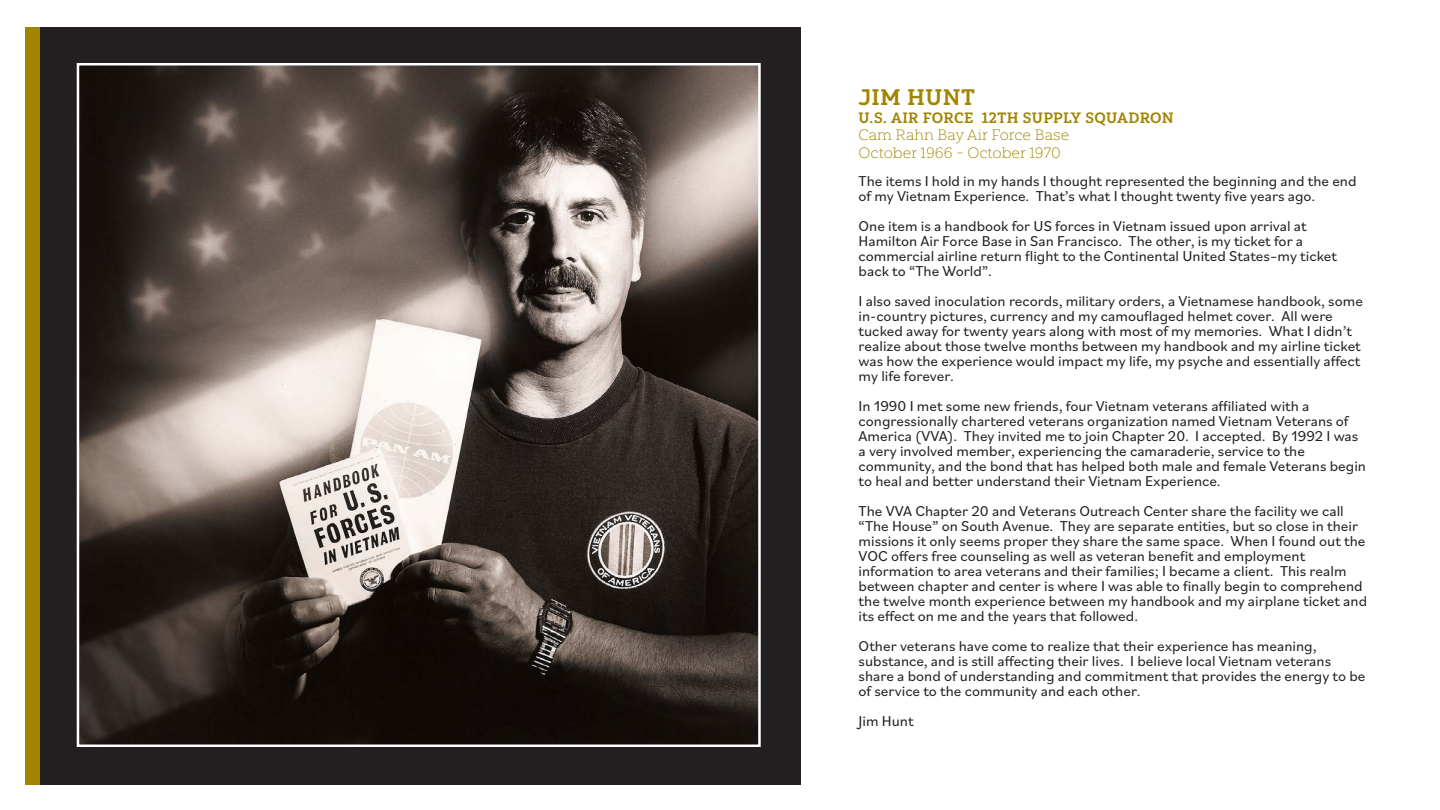
<style>
.page{position:relative;width:1440px;height:810px;background:#fff}
.page>*{position:absolute;margin:0;border:0;box-sizing:border-box;transform-origin:0 0}
.t1{font:22.5px "Yorkten Slab Nor Bol";letter-spacing:.02em;color:#a18500}
.t2{font:15px/15px "Bilo";color:#231f20}
.t3{font:15px "Yorkten Slab Ext Thi";color:#a18500}
.t4{font:15px "Yorkten Slab Nor Bol";letter-spacing:.015em;color:#a18500}
</style>
<div class="page">
<div style="left:37px;top:27px;width:764px;height:758px;background:#231f20"></div>
<img style="left:80px;top:66px;width:678px;height:678px">
<div style="left:25px;top:27px;width:15px;height:758px;background:#a18500"></div>
<p class="t1" style="left:859px;top:83px;width:118px">JIM HUNT</p>
<p class="t4" style="left:859px;top:108px;width:317px">U.S. AIR FORCE 12TH SUPPLY SQUADRON</p>
<p class="t3" style="left:859px;top:127px;width:212px">Cam Rahn Bay Air Force Base</p>
<p class="t3" style="left:859px;top:144px;width:204px">October 1966 - October 1970</p>
<p class="t2" style="left:859px;top:173px;width:500px">The items I hold in my hands I thought represented the beginning and the end of my Vietnam Experience. That’s what I thought twenty five years ago.</p>
<p class="t2" style="left:859px;top:218px;width:449px">One item is a handbook for US forces in Vietnam issued upon arrival at</p>
<p class="t2" style="left:859px;top:233px;width:446px">Hamilton Air Force Base in San Francisco. The other, is my ticket for a</p>
<p class="t2" style="left:859px;top:248px;width:480px">commercial airline return flight to the Continental United States–my ticket back to “The World”.</p>
<p class="t2" style="left:859px;top:293px;width:506px">I also saved inoculation records, military orders, a Vietnamese handbook, some in-country pictures, currency and my camouflaged helmet cover. All were tucked away for twenty years along with most of my memories. What I didn’t realize about those twelve months between my handbook and my airline ticket was how the experience would impact my life, my psyche and essentially affect my life forever.</p>
<p class="t2" style="left:859px;top:398px;width:452px">In 1990 I met some new friends, four Vietnam veterans affiliated with a</p>
<p class="t2" style="left:859px;top:413px;width:501px">congressionally chartered veterans organization named Vietnam Veterans of<br>America (VVA). They invited me to join Chapter 20. I accepted. By 1992 I was a very involved member, experiencing the camaraderie, service to the</p>
<p class="t2" style="left:859px;top:458px;width:509px">community, and the bond that has helped both male and female Veterans begin to heal and better understand their Vietnam Experience.</p>
<p class="t2" style="left:859px;top:503px;width:509px">The VVA Chapter 20 and Veterans Outreach Center share the facility we call “The House” on South Avenue. They are separate entities, but so close in their missions it only seems proper they share the same space. When I found out the VOC offers free counseling as well as veteran benefit and employment</p>
<p class="t2" style="left:859px;top:563px;width:510px">information to area veterans and their families; I became a client. This realm between chapter and center is where I was able to finally begin to comprehend the twelve month experience between my handbook and my airplane ticket and its effect on me and the years that followed.</p>
<p class="t2" style="left:859px;top:638px;width:460px">Other veterans have come to realize that their experience has meaning,</p>
<p class="t2" style="left:859px;top:653px;width:509px">substance, and is still affecting their lives. I believe local Vietnam veterans share a bond of understanding and commitment that provides the energy to be of service to the community and each other.</p>
<p class="t2" style="left:859px;top:713px;width:56px">Jim Hunt</p>
</div>
